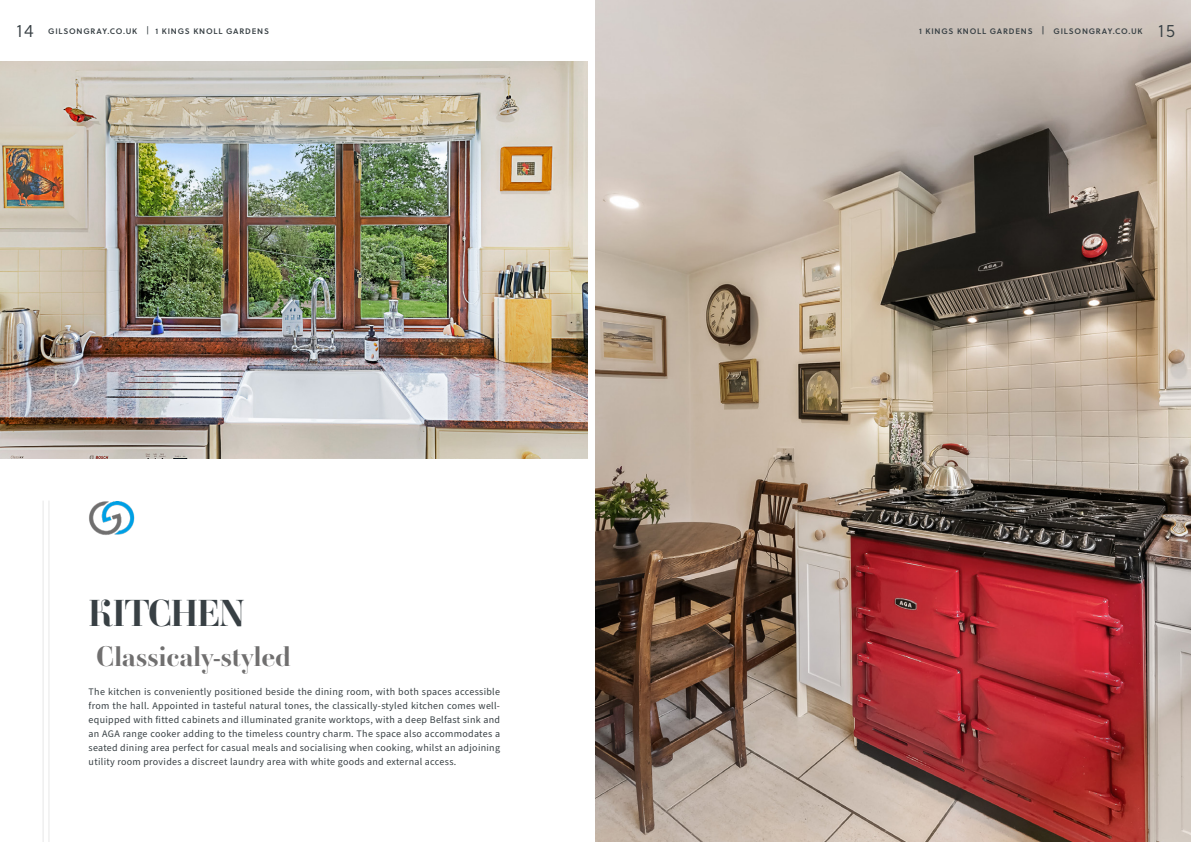
<style>
.page{position:relative;width:1191px;height:842px;background:#fff}
.page>*{position:absolute;margin:0;border:0;box-sizing:border-box;transform-origin:0 0}
.t1{font:700 37px "Ambroise Std";letter-spacing:-.02em;color:#384044}
.t2{font:700 28px "Ambroise Std";letter-spacing:.01em;color:#706f6f}
.t3{font:300 18px "Soleil";color:#384044}
.t4{font:10px/14px "Source Sans Pro";letter-spacing:.03em;color:#384044;text-align:justify}
.t5{font:8px "Soleil Sb";letter-spacing:.1em;color:#384044}
.s1{font-family:"Soleil"}
</style>
<div class="page">
<img style="left:89px;top:501px;width:46px;height:34px">
<img style="left:0;top:61px;width:587px;height:398px">
<img style="left:596px;top:0;width:595px;height:842px">
<hr style="left:48px;top:501px;width:2px;height:341px;background:#ebebeb">
<hr style="left:43px;top:501px;width:1px;height:341px;background:#ebebeb">
<h3 class="t3" style="left:16px;top:18px;width:19px">14</h3>
<p class="t5" style="left:48px;top:25px;width:222px">GILSONGRAY.CO.UK <span class="s1">|</span> 1 KINGS KNOLL GARDENS</p>
<p class="t5" style="left:919px;top:25px;width:225px">1 KINGS KNOLL GARDENS | GILSONGRAY.CO.UK</p>
<h3 class="t3" style="left:1158px;top:18px;width:18px">15</h3>
<p class="t1" style="left:89px;top:589px;width:158px">KITCHEN</p>
<p class="t2" style="left:96px;top:638px;width:196px">Classicaly-styled</p>
<p class="t4" style="left:89px;top:685px;width:413px">The kitchen is conveniently positioned beside the dining room, with both spaces accessible from the hall. Appointed in tasteful natural tones, the classically-styled kitchen comes well&shy;equipped with fitted cabinets and illuminated granite worktops, with a deep Belfast sink and an AGA range cooker adding to the timeless country charm. The space also accommodates a seated dining area perfect for casual meals and socialising when cooking, whilst an adjoining utility room provides a discreet laundry area with white goods and external access.</p>
</div>
